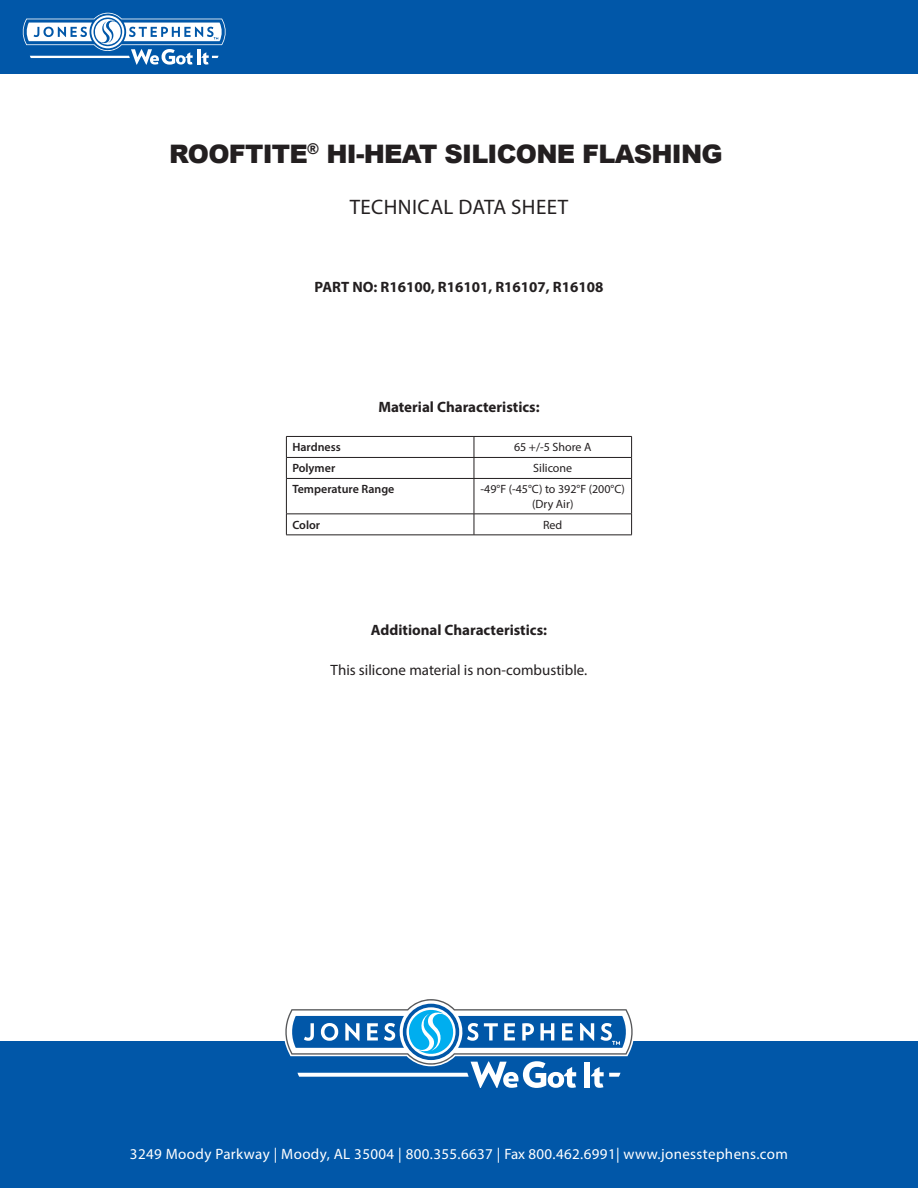
<style>
.page{position:relative;width:918px;height:1188px;background:#fff}
.page>*{position:absolute;margin:0;border:0;box-sizing:border-box;transform-origin:0 0}
.t1{font:900 25.5px "Arial";letter-spacing:-.03em;color:#231f20}
.t2{font:21px "Myriad Pro";letter-spacing:.02em;color:#231f20}
.t3{font:700 15px "Myriad Pro";color:#231f20}
.t4{font:15px "Myriad Pro";letter-spacing:.025em;color:#fff}
.t5{font:15px "Myriad Pro";color:#231f20}
.t6{font:12px "Myriad Pro";color:#231f20}
.t7{font:600 12px "Myriad Pro";color:#231f20}
</style>
<div class="page">
<div style="left:0;top:1041px;width:918px;height:147px;background:#0157a8"></div>
<svg style="left:284px;top:999px;width:350px;height:89px"></svg>
<div style="left:0;top:0;width:918px;height:73px;background:#0157a8"></div>
<svg style="left:22px;top:13px;width:204px;height:52px"></svg>
<hr style="left:286px;top:436px;width:188px;height:1px;background:#231f20">
<hr style="left:474px;top:436px;width:158px;height:1px;background:#231f20">
<hr style="left:286px;top:457px;width:188px;height:1px;background:#231f20">
<svg style="left:286px;top:437px;width:1px;height:41px"></svg>
<hr style="left:474px;top:457px;width:158px;height:1px;background:#231f20">
<svg style="left:474px;top:437px;width:1px;height:41px"></svg>
<svg style="left:631px;top:437px;width:1px;height:41px"></svg>
<hr style="left:286px;top:478px;width:188px;height:1px;background:#231f20">
<hr style="left:286px;top:479px;width:1px;height:35px;background:#231f20">
<hr style="left:474px;top:478px;width:158px;height:1px;background:#231f20">
<hr style="left:474px;top:479px;width:1px;height:35px;background:#231f20">
<hr style="left:631px;top:479px;width:1px;height:35px;background:#231f20">
<hr style="left:286px;top:514px;width:188px;height:1px;background:#231f20">
<svg style="left:286px;top:514px;width:1px;height:21px"></svg>
<hr style="left:474px;top:514px;width:158px;height:1px;background:#231f20">
<svg style="left:474px;top:514px;width:1px;height:21px"></svg>
<svg style="left:631px;top:514px;width:1px;height:21px"></svg>
<hr style="left:286px;top:535px;width:188px;height:1px;background:#231f20">
<hr style="left:474px;top:535px;width:158px;height:1px;background:#231f20">
<p class="t1" style="left:169px;top:135px;width:555px">ROOFTITE<sup>®</sup> HI-HEAT SILICONE FLASHING</p>
<p class="t2" style="left:350px;top:194px;width:220px">TECHNICAL DATA SHEET</p>
<p class="t3" style="left:315px;top:277px;width:290px">PART NO: R16100, R16101, R16107, R16108</p>
<p class="t3" style="left:378px;top:397px;width:163px">Material Characteristics:</p>
<p class="t7" style="left:292px;top:440px;width:50px">Hardness</p>
<p class="t6" style="left:514px;top:440px;width:79px">65 +/-5 Shore A</p>
<p class="t7" style="left:292px;top:461px;width:44px">Polymer</p>
<p class="t6" style="left:533px;top:461px;width:40px">Silicone</p>
<p class="t7" style="left:292px;top:482px;width:103px">Temperature Range</p>
<p class="t6" style="left:481px;top:482px;width:146px">-49°F (-45°C) to 392°F (200°C)</p>
<p class="t6" style="left:532px;top:496px;width:43px">(Dry Air)</p>
<p class="t7" style="left:292px;top:517px;width:29px">Color</p>
<p class="t6" style="left:543px;top:517px;width:21px">Red</p>
<p class="t3" style="left:371px;top:620px;width:178px">Additional Characteristics:</p>
<p class="t5" style="left:331px;top:661px;width:258px">This silicone material is non-combustible.</p>
<p class="t4" style="left:130px;top:1145px;width:660px">3249 Moody Parkway | Moody, AL 35004 | 800.355.6637 | Fax 800.462.6991| www.jonesstephens.com</p>
</div>
